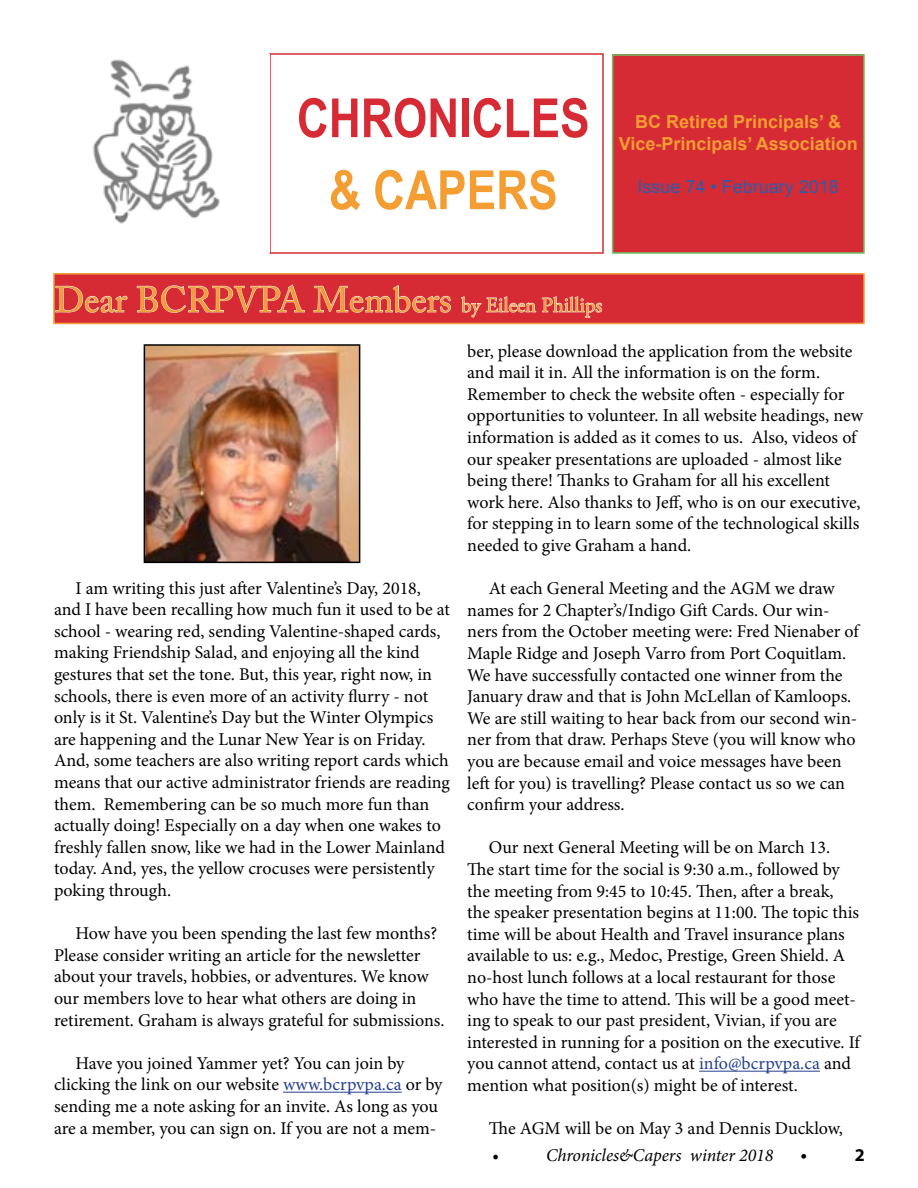
<style>
.page{position:relative;width:918px;height:1188px;background:#fff}
.page>*{position:absolute;margin:0;border:0;box-sizing:border-box;transform-origin:0 0}
.t1{font:700 54px "Arial Narrow";color:#d62b35}
.t2{font:700 54px "Arial Narrow";color:#f39d32}
.t3{font:36px "Adobe Caslon Pro";color:#f39d32}
.t4{font:18px/21.6px "Minion Pro";letter-spacing:-.005em;color:#000}
.t5{font:700 18px/21.6px "Arial";color:#f39d32;text-align:center}
.t6{font:italic 18px "Minion Pro";letter-spacing:-.005em;color:#000}
.t7{font:18px "Arial";color:#2d5dab}
.t8{font:700 18px "Myriad Pro";color:#000}
.s1{font-family:"Adobe Garamond Pro";font-size:21px}
.s2{color:#25408f}
</style>
<div class="page">
<div style="left:269px;top:53px;width:335px;height:201px;border:2px solid #d62b35"></div>
<div style="left:613px;top:55px;width:251px;height:198px;background:#d62b35"></div>
<div style="left:612px;top:54px;width:253px;height:200px;border:2px solid #6ec061"></div>
<div style="left:54px;top:274px;width:810px;height:49px;background:#d62b35"></div>
<svg style="left:56px;top:286px;width:72px;height:27px"></svg>
<svg style="left:137px;top:284px;width:168px;height:29px"></svg>
<svg style="left:313px;top:285px;width:138px;height:28px"></svg>
<svg style="left:461px;top:296px;width:141px;height:22px"></svg>
<div style="left:53px;top:273px;width:812px;height:51px;border:2px solid #f39d32"></div>
<img style="left:93px;top:59px;width:127px;height:165px">
<hr style="left:283px;top:1092px;width:119px;height:1px;background:#25408f">
<hr style="left:699px;top:1071px;width:121px;height:1px;background:#25408f">
<img style="left:147px;top:347px;width:210px;height:213px">
<div style="left:144px;top:344px;width:216px;height:219px;border:2px solid #000"></div>
<h1 class="t1" style="left:297px;top:77px;width:294px">CHRONICLES</h1>
<h1 class="t2" style="left:329px;top:149px;width:230px">&amp; CAPERS</h1>
<p class="t5" style="left:619px;top:112px;width:241px">BC Retired Principals’ &amp;<br>Vice-Principals’ Association</p>
<p class="t7" style="left:638px;top:175px;width:203px">Issue 74 • February 2018</p>
<h2 class="t3" style="left:55px;top:278px;width:549px">Dear BCRPVPA Members <span class="s1">by Eileen Phillips</span></h2>
<p class="t4" style="left:54px;top:577px;width:398px;text-indent:22px">I am writing this just after Valentine’s Day, 2018, and I have been recalling how much fun it used to be at school - wearing red, sending Valentine-shaped cards, making Friendship Salad, and enjoying all the kind gestures that set the tone. But, this year, right now, in schools, there is even more of an activity flurry - not only is it St. Valentine’s Day but the Winter Olympics are happening and the Lunar New Year is on Friday.<br>And, some teachers are also writing report cards which means that our active administrator friends are reading them. Remembering can be so much more fun than actually doing! Especially on a day when one wakes to freshly fallen snow, like we had in the Lower Mainland today. And, yes, the yellow crocuses were persistently poking through.</p>
<p class="t4" style="left:54px;top:923px;width:392px;text-indent:22px">How have you been spending the last few months?<br>Please consider writing an article for the newsletter about your travels, hobbies, or adventures. We know our members love to hear what others are doing in retirement. Graham is always grateful for submissions.</p>
<p class="t4" style="left:54px;top:1052px;width:390px;text-indent:22px">Have you joined Yammer yet? You can join by clicking the link on our website <span class="s2">www.bcrpvpa.ca</span> or by sending me a note asking for an invite. As long as you are a member, you can sign on. If you are not a mem-</p>
<p class="t4" style="left:467px;top:340px;width:398px">ber, please download the application from the website and mail it in. All the information is on the form.<br>Remember to check the website often - especially for opportunities to volunteer. In all website headings, new information is added as it comes to us. Also, videos of our speaker presentations are uploaded - almost like being there! Thanks to Graham for all his excellent work here. Also thanks to Jeff, who is on our executive, for stepping in to learn some of the technological skills needed to give Graham a hand.</p>
<p class="t4" style="left:467px;top:578px;width:393px;text-indent:22px">At each General Meeting and the AGM we draw names for 2 Chapter’s/Indigo Gift Cards. Our win&shy;ners from the October meeting were: Fred Nienaber of Maple Ridge and Joseph Varro from Port Coquitlam.<br>We have successfully contacted one winner from the January draw and that is John McLellan of Kamloops.<br>We are still waiting to hear back from our second win&shy;ner from that draw. Perhaps Steve (you will know who you are because email and voice messages have been left for you) is travelling? Please contact us so we can confirm your address.</p>
<p class="t4" style="left:467px;top:837px;width:394px;text-indent:22px">Our next General Meeting will be on March 13.<br>The start time for the social is 9:30 a.m., followed by the meeting from 9:45 to 10:45. Then, after a break, the speaker presentation begins at 11:00. The topic this time will be about Health and Travel insurance plans available to us: e.g., Medoc, Prestige, Green Shield. A no-host lunch follows at a local restaurant for those who have the time to attend. This will be a good meet&shy;ing to speak to our past president, Vivian, if you are interested in running for a position on the executive. If you cannot attend, contact us at <span class="s2">info@bcrpvpa.ca</span> and mention what position(s) might be of interest.</p>
<p class="t4" style="left:489px;top:1118px;width:356px">The AGM will be on May 3 and Dennis Ducklow,</p>
<p class="t6" style="left:492px;top:1143px;width:8px">•</p>
<p class="t6" style="left:546px;top:1143px;width:229px">Chronicles&amp;Capers winter 2018</p>
<p class="t8" style="left:801px;top:1143px;width:8px">•</p>
<p class="t8" style="left:855px;top:1143px;width:11px">2</p>
</div>
